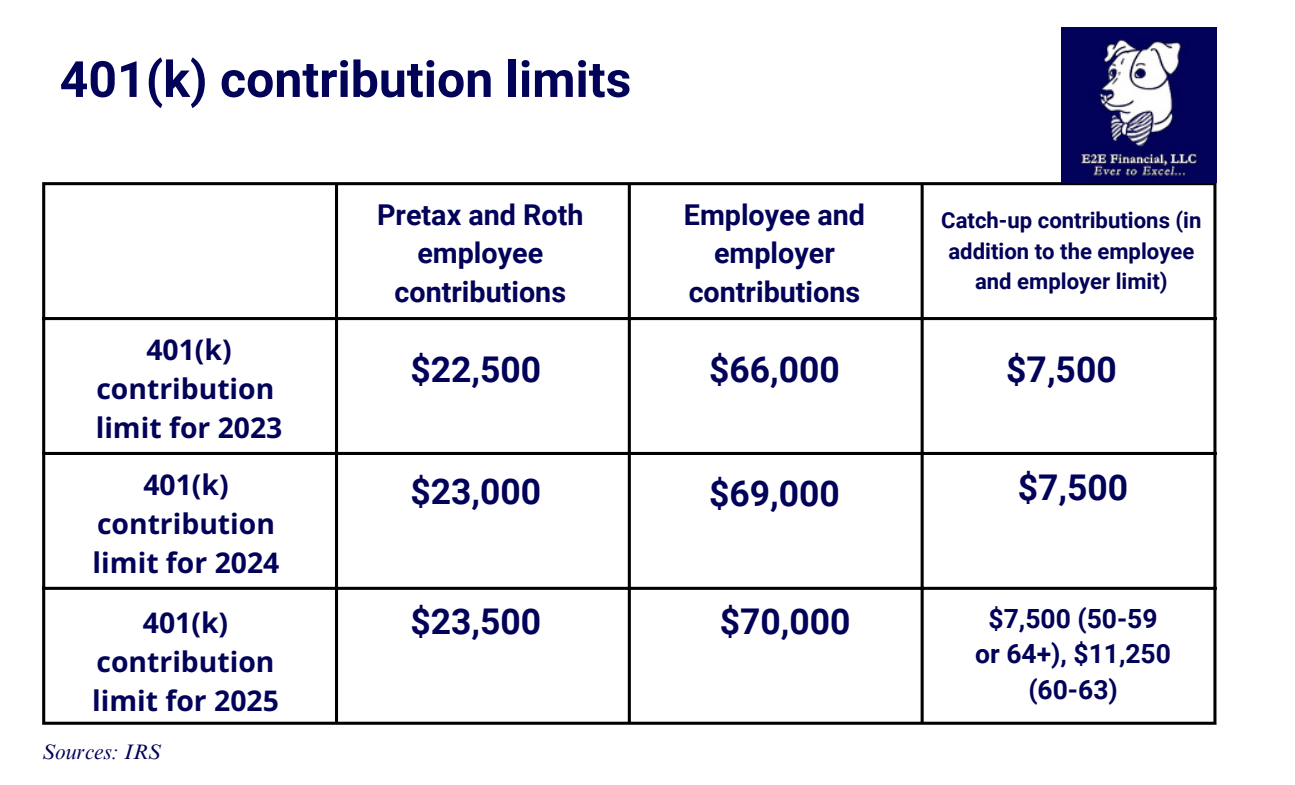
<style>
.page{position:relative;width:1295px;height:785px;background:#fff}
.page>*{position:absolute;margin:0;border:0;box-sizing:border-box;transform-origin:0 0}
.t1{font:700 49.95px "Roboto";color:#020259}
.t2{font:700 35.55px "Roboto";color:#020259}
.t3{font:700 28.8px/38.7px "Roboto";color:#020259;text-align:center}
.t4{font:700 28.35px/38.7px "Open Sans";color:#020259;text-align:center}
.t5{font:700 26.55px/35.6px "Roboto";color:#020259;text-align:center}
.t6{font:700 22.05px/30.4px "Roboto";color:#020259;text-align:center}
.t7{font:italic 21.38px "Times NRMT Pro";color:#020259}
</style>
<div class="page">
<hr style="left:42px;top:185px;width:3px;height:536px;background:#000">
<hr style="left:335px;top:185px;width:3px;height:536px;background:#000">
<svg style="left:627px;top:185px;width:4px;height:536px;background:#3b3b3b"></svg>
<hr style="left:920px;top:185px;width:3px;height:536px;background:#000">
<hr style="left:1213px;top:185px;width:3px;height:536px;background:#000">
<hr style="left:42px;top:182px;width:1174px;height:3px;background:#000">
<hr style="left:42px;top:317px;width:1174px;height:3px;background:#000">
<hr style="left:42px;top:452px;width:1174px;height:3px;background:#000">
<hr style="left:42px;top:587px;width:1174px;height:3px;background:#000">
<hr style="left:42px;top:721px;width:1174px;height:3px;background:#000">
<img style="left:1061px;top:27px;width:155px;height:155px">
<h2 class="t1" style="left:60px;top:51px;width:573px">401(k) contribution limits</h2>
<h3 class="t3" style="left:377px;top:195px;width:208px">Pretax and Roth employee contributions</h3>
<h2 class="t3" style="left:684px;top:195px;width:183px">Employee and employer contributions</h2>
<h2 class="t6" style="left:941px;top:206px;width:262px">Catch-up contributions (in addition to the employee and employer limit)</h2>
<h1 class="t4" style="left:96px;top:330px;width:188px">401(k) contribution limit for 2023</h1>
<p class="t4" style="left:93px;top:465px;width:188px">401(k) contribution limit for 2024</p>
<h3 class="t2" style="left:410px;top:471px;width:132px">$23,000</h3>
<h3 class="t2" style="left:709px;top:473px;width:132px">$69,000</h3>
<h3 class="t2" style="left:1017px;top:467px;width:112px">$7,500</h3>
<h3 class="t2" style="left:410px;top:600px;width:132px">$23,500</h3>
<h2 class="t2" style="left:410px;top:349px;width:132px">$22,500</h2>
<h4 class="t2" style="left:709px;top:349px;width:132px">$66,000</h4>
<h2 class="t2" style="left:1006px;top:349px;width:112px">$7,500</h2>
<h2 class="t2" style="left:719px;top:600px;width:132px">$70,000</h2>
<h3 class="t5" style="left:975px;top:601px;width:197px">$7,500 (50-59 or 64+), $11,250 (60-63)</h3>
<h2 class="t4" style="left:92px;top:602px;width:188px">401(k) contribution limit for 2025</h2>
<h2 class="t7" style="left:42px;top:744px;width:120px">Sources: IRS</h2>
</div>
